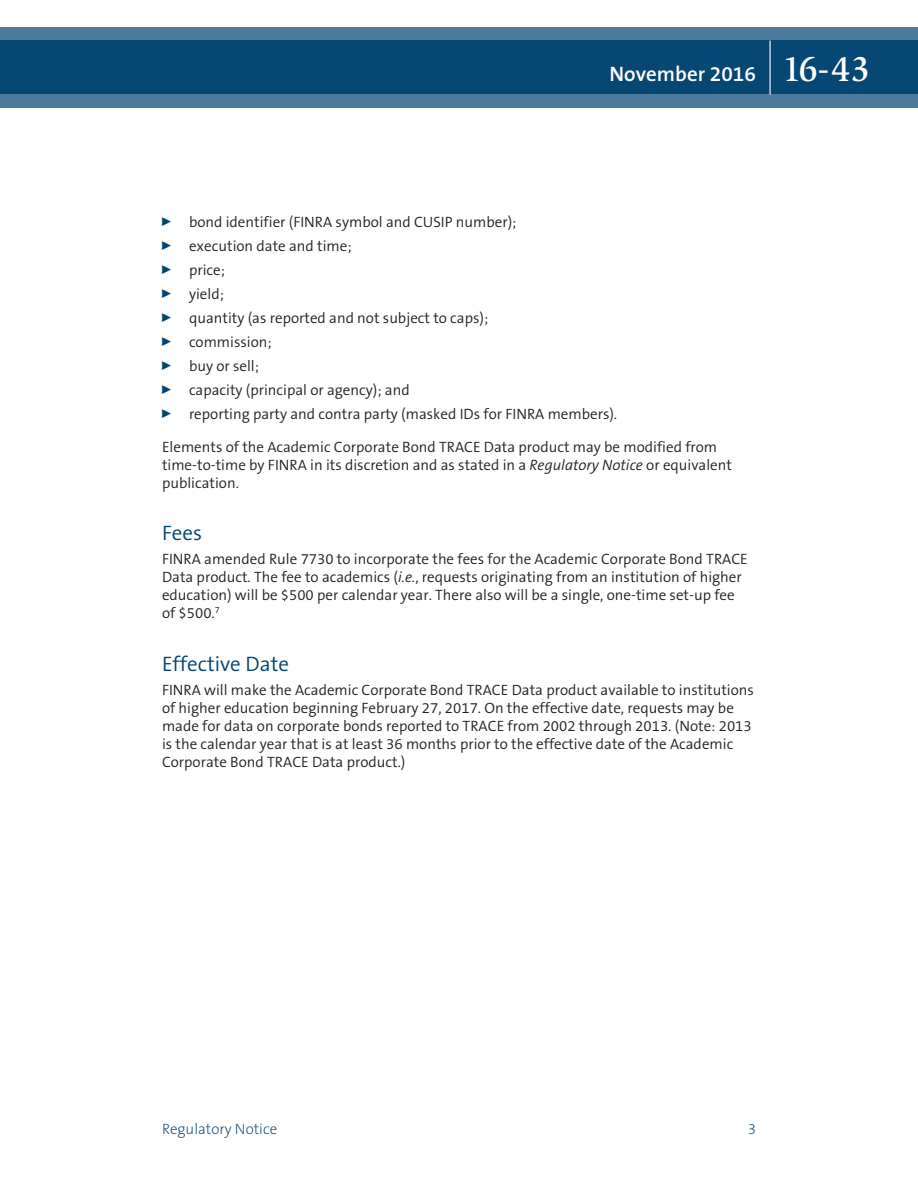
<style>
.page{position:relative;width:918px;height:1188px;background:#fff}
.page>*{position:absolute;margin:0;border:0;box-sizing:border-box;transform-origin:0 0}
.t1{font:300 21px "The Sans B4";color:#004270}
.t2{font:600 21px "The Sans B6";color:#fff}
.t3{font:300 15px/18px "The Sans B4";color:#231f20}
.t4{font:200 15px "The Sans B2";color:#004270}
.s1{font-family:"Slimbach LT";font-weight:500;font-size:36px}
.s2{font-style:italic}
</style>
<div class="page">
<svg style="left:0;top:27px;width:918px;height:81px;background:#1e5881"></svg>
<hr style="left:770px;top:40px;width:1px;height:54px;background:#fff">
<h1 class="t2" style="left:610px;top:62px;width:262px">November 2016 <span class="s1">16-43</span></h1>
<p class="t3" style="left:162px;top:210px;width:457px;line-height:24px"><sup>0</sup> bond identifier (FINRA symbol and CUSIP number);<br><sup>0</sup> execution date and time;<br><sup>0</sup> price;<br><sup>0</sup> yield;<br><sup>0</sup> quantity (as reported and not subject to caps);<br><sup>0</sup> commission;<br><sup>0</sup> buy or sell;<br><sup>0</sup> capacity (principal or agency); and<br><sup>0</sup> reporting party and contra party (masked IDs for FINRA members).</p>
<p class="t3" style="left:162px;top:438px;width:572px">Elements of the Academic Corporate Bond TRACE Data product may be modified from time-to-time by FINRA in its discretion and as stated in a <span class="s2">Regulatory Notice</span> or equivalent publication.</p>
<h1 class="t1" style="left:162px;top:522px;width:42px">Fees</h1>
<p class="t3" style="left:162px;top:551px;width:587px">FINRA amended Rule 7730 to incorporate the fees for the Academic Corporate Bond TRACE Data product. The fee to academics (<span class="s2">i.e.</span>, requests originating from an institution of higher education) will be $500 per calendar year. There also will be a single, one-time set-up fee of $500.<sup>7</sup></p>
<h1 class="t1" style="left:162px;top:652px;width:129px">Effective Date</h1>
<p class="t3" style="left:162px;top:681px;width:594px">FINRA will make the Academic Corporate Bond TRACE Data product available to institutions of higher education beginning February 27, 2017. On the effective date, requests may be made for data on corporate bonds reported to TRACE from 2002 through 2013. (Note: 2013 is the calendar year that is at least 36 months prior to the effective date of the Academic Corporate Bond TRACE Data product.)</p>
<p class="t4" style="left:162px;top:1121px;width:117px">Regulatory Notice</p>
<p class="t4" style="left:748px;top:1121px;width:10px">3</p>
</div>
